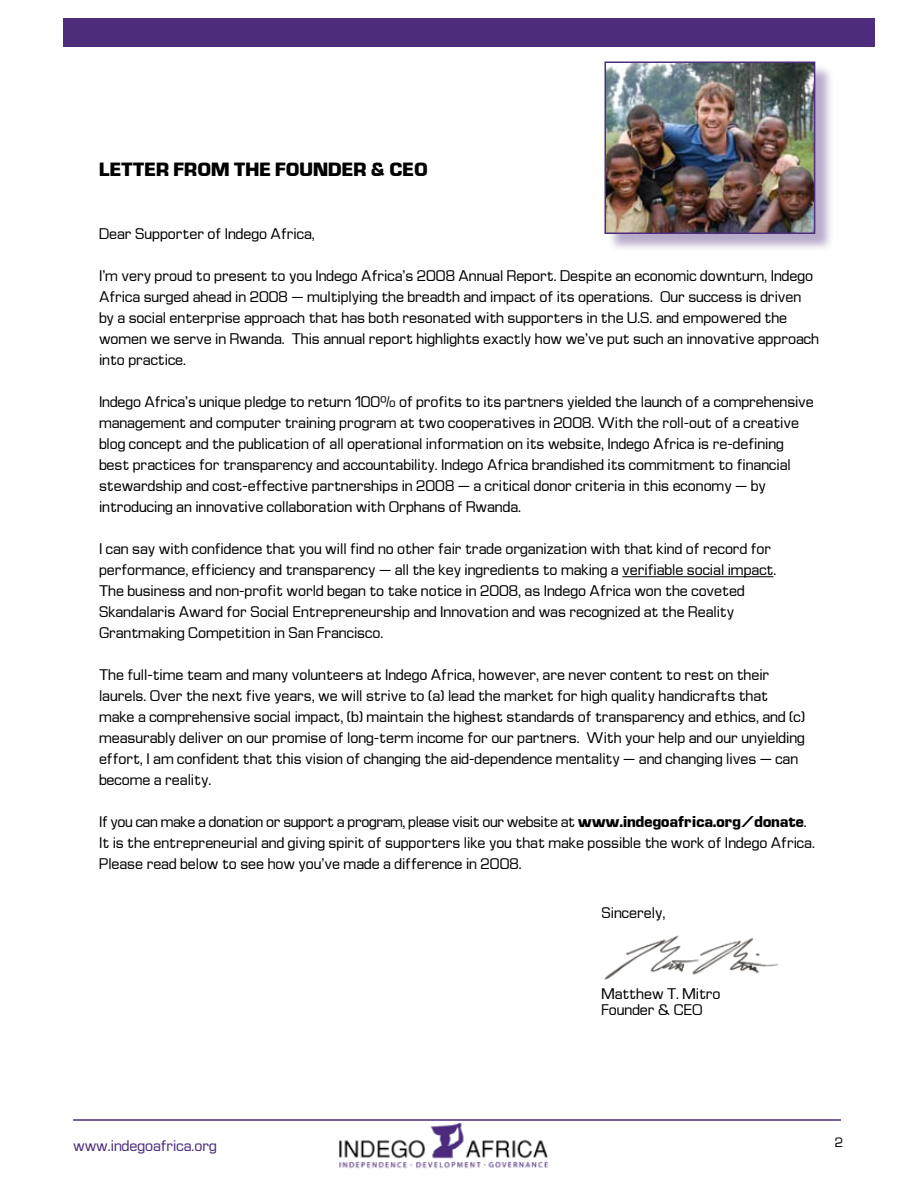
<style>
.page{position:relative;width:918px;height:1188px;background:#fff}
.page>*{position:absolute;margin:0;border:0;box-sizing:border-box;transform-origin:0 0}
.t1{font:700 16.5px "Euro Technic";color:#000}
.t2{font:13.5px/21px "Euro Technic";color:#000}
.t3{font:13.5px "Euro Technic";color:#4d2d7c}
.t4{font:12px "Euro Technic";color:#000}
.s1{font-weight:700}
</style>
<div class="page">
<img style="left:339px;top:1122px;width:209px;height:47px">
<div style="left:63px;top:18px;width:811px;height:28px;background:#4d2d7c"></div>
<hr style="left:73px;top:1119px;width:768px;height:2px;background:#4d2d7c">
<hr style="left:622px;top:576px;width:151px;height:1px;background:#000">
<div style="left:607px;top:64px;width:233px;height:195px;background:#4d2d7c;opacity:.4"></div>
<img style="left:607px;top:65px;width:205px;height:166px">
<div style="left:604px;top:62px;width:211px;height:172px;border:2px solid #4d2d7c"></div>
<img style="left:604px;top:935px;width:174px;height:44px">
<p class="t1" style="left:99px;top:158px;width:304px">LETTER FROM The founder &amp; ceo</p>
<p class="t2" style="left:99px;top:223px;width:217px">Dear Supporter of Indego Africa,</p>
<p class="t2" style="left:99px;top:265px;width:721px">I’m very proud to present to you Indego Africa’s 2008 Annual Report. Despite an economic downturn, Indego Africa surged ahead in 2008 — multiplying the breadth and impact of its operations. Our success is driven by a social enterprise approach that has both resonated with supporters in the U.S. and empowered the women we serve in Rwanda. This annual report highlights exactly how we’ve put such an innovative approach into practice.</p>
<p class="t2" style="left:99px;top:391px;width:716px">Indego Africa’s unique pledge to return 100% of profits to its partners yielded the launch of a comprehensive management and computer training program at two cooperatives in 2008. With the roll-out of a creative blog concept and the publication of all operational information on its website, Indego Africa is re-defining best practices for transparency and accountability. Indego Africa brandished its commitment to financial stewardship and cost-effective partnerships in 2008 — a critical donor criteria in this economy — by introducing an innovative collaboration with Orphans of Rwanda.</p>
<p class="t2" style="left:99px;top:538px;width:679px">I can say with confidence that you will find no other fair trade organization with that kind of record for performance, efficiency and transparency — all the key ingredients to making a verifiable social impact.<br>The business and non-profit world began to take notice in 2008, as Indego Africa won the coveted Skandalaris Award for Social Entrepreneurship and Innovation and was recognized at the Reality Grantmaking Competition in San Francisco.</p>
<p class="t2" style="left:99px;top:664px;width:708px">The full-time team and many volunteers at Indego Africa, however, are never content to rest on their laurels. Over the next five years, we will strive to (a) lead the market for high quality handicrafts that make a comprehensive social impact, (b) maintain the highest standards of transparency and ethics, and (c) measurably deliver on our promise of long-term income for our partners. With your help and our unyielding effort, I am confident that this vision of changing the aid-dependence mentality — and changing lives — can become a reality.</p>
<p class="t2" style="left:99px;top:811px;width:717px">If you can make a donation or support a program, please visit our website at <span class="s1">www.indegoafrica.org/donate</span>.<br>It is the entrepreneurial and giving spirit of supporters like you that make possible the work of Indego Africa.<br>Please read below to see how you’ve made a difference in 2008.</p>
<p class="t2" style="left:601px;top:902px;width:65px">Sincerely,</p>
<p class="t2" style="left:601px;top:985px;width:121px;line-height:16.2px">Matthew T. Mitro<br>Founder &amp; CEO</p>
<p class="t3" style="left:73px;top:1137px;width:145px">www.indegoafrica.org</p>
<p class="t4" style="left:835px;top:1135px;width:10px">2</p>
</div>
